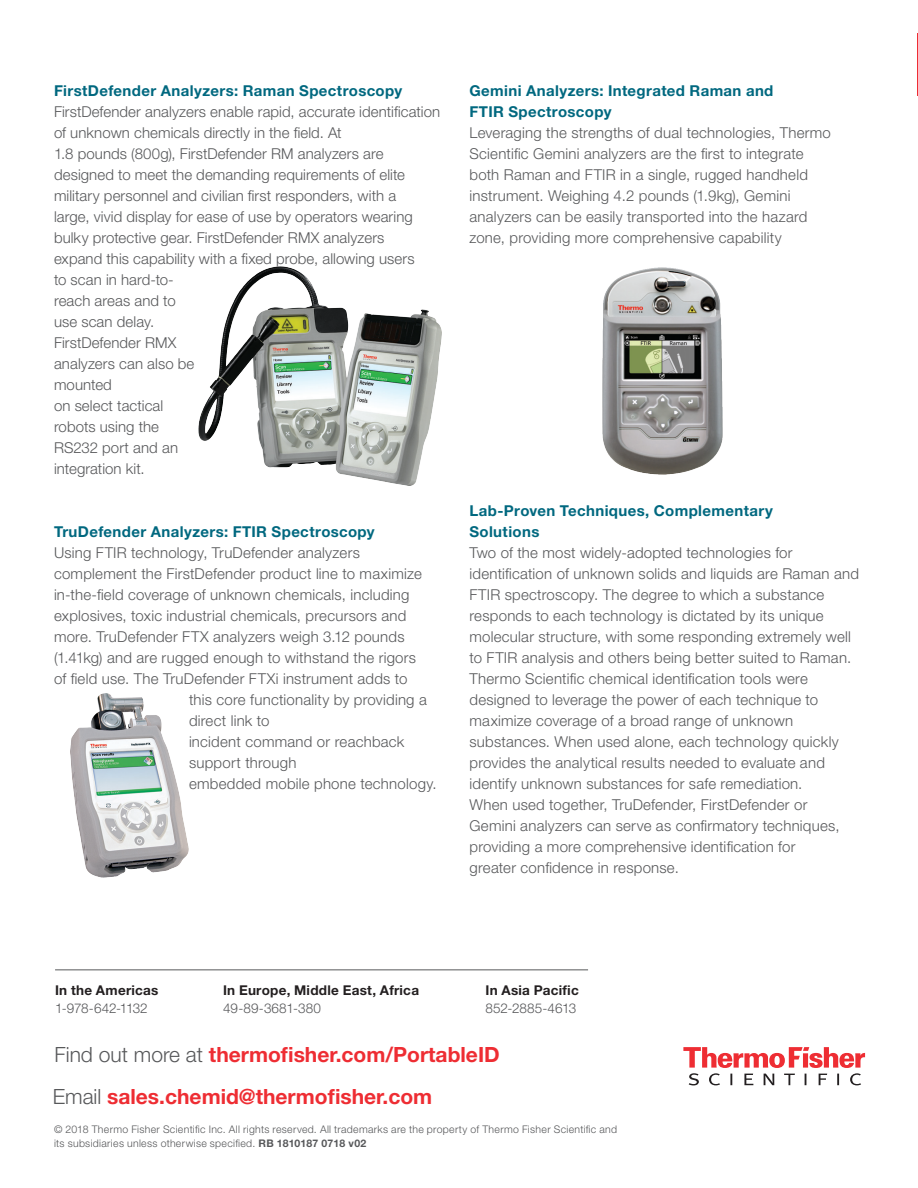
<style>
.page{position:relative;width:918px;height:1188px;background:#fff}
.page>*{position:absolute;margin:0;border:0;box-sizing:border-box;transform-origin:0 0}
.t1{font:700 21px "Helvetica Neue LT Std";color:#ee2d33}
.t2{font:300 15px/21px "Helvetica Neue LT Std";letter-spacing:.015em;color:#57585a}
.t3{font:700 15px/21px "Helvetica Neue LT Std";letter-spacing:.025em;color:#00687f}
.t4{font:700 13.5px "Helvetica Neue LT Std";letter-spacing:.02em;color:#231f20}
.t5{font:300 13.5px "Helvetica Neue LT Std";letter-spacing:-.005em;color:#57585a}
.t6{font:300 13.5px "Helvetica Neue LT Std";letter-spacing:-.025em;color:#57585a}
.t7{font:300 10.5px/13.5px "Helvetica Neue LT Std";letter-spacing:.03em;color:#57585a}
.s1{font-weight:300;color:#57585a}
.s2{font-weight:700}
</style>
<div class="page">
<hr style="left:55px;top:969px;width:533px;height:1px;background:#57585a">
<svg style="left:683px;top:1047px;width:182px;height:38px"></svg>
<img style="left:199px;top:266px;width:242px;height:220px">
<img style="left:603px;top:268px;width:119px;height:206px">
<img style="left:70px;top:693px;width:119px;height:185px">
<hr style="left:917px;top:33px;width:1px;height:63px;background:#ee2d33">
<p class="t3" style="left:54px;top:80px;width:350px">FirstDefender Analyzers: Raman Spectroscopy</p>
<p class="t2" style="left:54px;top:101px;width:388px">FirstDefender analyzers enable rapid, accurate identification of unknown chemicals directly in the field. At<br>1.8 pounds (800g), FirstDefender RM analyzers are designed to meet the demanding requirements of elite military personnel and civilian first responders, with a<br>large, vivid display for ease of use by operators wearing bulky protective gear. FirstDefender RMX analyzers<br>expand this capability with a fixed probe, allowing users<br>to scan in hard-to-<br>reach areas and to<br>use scan delay.<br>FirstDefender RMX<br>analyzers can also be<br>mounted<br>on select tactical<br>robots using the<br>RS232 port and an<br>integration kit.</p>
<p class="t3" style="left:54px;top:521px;width:322px">TruDefender Analyzers: FTIR Spectroscopy</p>
<p class="t2" style="left:54px;top:542px;width:307px">Using FTIR technology, TruDefender analyzers</p>
<p class="t2" style="left:54px;top:563px;width:369px">complement the FirstDefender product line to maximize</p>
<p class="t2" style="left:54px;top:584px;width:357px">in-the-field coverage of unknown chemicals, including</p>
<p class="t2" style="left:54px;top:605px;width:354px">explosives, toxic industrial chemicals, precursors and</p>
<p class="t2" style="left:54px;top:626px;width:352px">more. TruDefender FTX analyzers weigh 3.12 pounds</p>
<p class="t2" style="left:54px;top:647px;width:364px">(1.41kg) and are rugged enough to withstand the rigors</p>
<p class="t2" style="left:54px;top:668px;width:355px">of field use. The TruDefender FTXi instrument adds to</p>
<p class="t2" style="left:189px;top:689px;width:239px">this core functionality by providing a</p>
<p class="t2" style="left:189px;top:710px;width:82px">direct link to</p>
<p class="t2" style="left:189px;top:731px;width:217px">incident command or reachback</p>
<p class="t2" style="left:189px;top:752px;width:109px">support through</p>
<p class="t2" style="left:189px;top:773px;width:249px">embedded mobile phone technology.</p>
<p class="t3" style="left:470px;top:80px;width:305px">Gemini Analyzers: Integrated Raman and<br>FTIR Spectroscopy</p>
<p class="t2" style="left:470px;top:122px;width:363px">Leveraging the strengths of dual technologies, Thermo Scientific Gemini analyzers are the first to integrate both Raman and FTIR in a single, rugged handheld instrument. Weighing 4.2 pounds (1.9kg), Gemini analyzers can be easily transported into the hazard zone, providing more comprehensive capability</p>
<p class="t3" style="left:470px;top:500px;width:305px">Lab-Proven Techniques, Complementary<br>Solutions</p>
<p class="t2" style="left:470px;top:542px;width:391px">Two of the most widely-adopted technologies for identification of unknown solids and liquids are Raman and FTIR spectroscopy. The degree to which a substance responds to each technology is dictated by its unique molecular structure, with some responding extremely well to FTIR analysis and others being better suited to Raman.<br>Thermo Scientific chemical identification tools were designed to leverage the power of each technique to maximize coverage of a broad range of unknown substances. When used alone, each technology quickly provides the analytical results needed to evaluate and identify unknown substances for safe remediation.<br>When used together, TruDefender, FirstDefender or<br>Gemini analyzers can serve as confirmatory techniques, providing a more comprehensive identification for<br>greater confidence in response.</p>
<p class="t4" style="left:55px;top:982px;width:105px">In the Americas</p>
<p class="t4" style="left:223px;top:982px;width:198px">In Europe, Middle East, Africa</p>
<p class="t4" style="left:486px;top:982px;width:95px">In Asia Pacific</p>
<p class="t6" style="left:55px;top:1000px;width:94px">1-978-642-1132</p>
<p class="t5" style="left:223px;top:1000px;width:99px">49-89-3681-380</p>
<p class="t5" style="left:486px;top:1000px;width:92px">852-2885-4613</p>
<h1 class="t1" style="left:55px;top:1042px;width:447px"><span class="s1">Find out more at</span> thermofisher.com/PortableID</h1>
<h1 class="t1" style="left:53px;top:1084px;width:381px"><span class="s1">Email</span> sales.chemid@thermofisher.com</h1>
<p class="t7" style="left:54px;top:1123px;width:565px">© 2018 Thermo Fisher Scientific Inc. All rights reserved. All trademarks are the property of Thermo Fisher Scientific and its subsidiaries unless otherwise specified. <span class="s2">RB 1810187 0718 v02</span></p>
</div>
